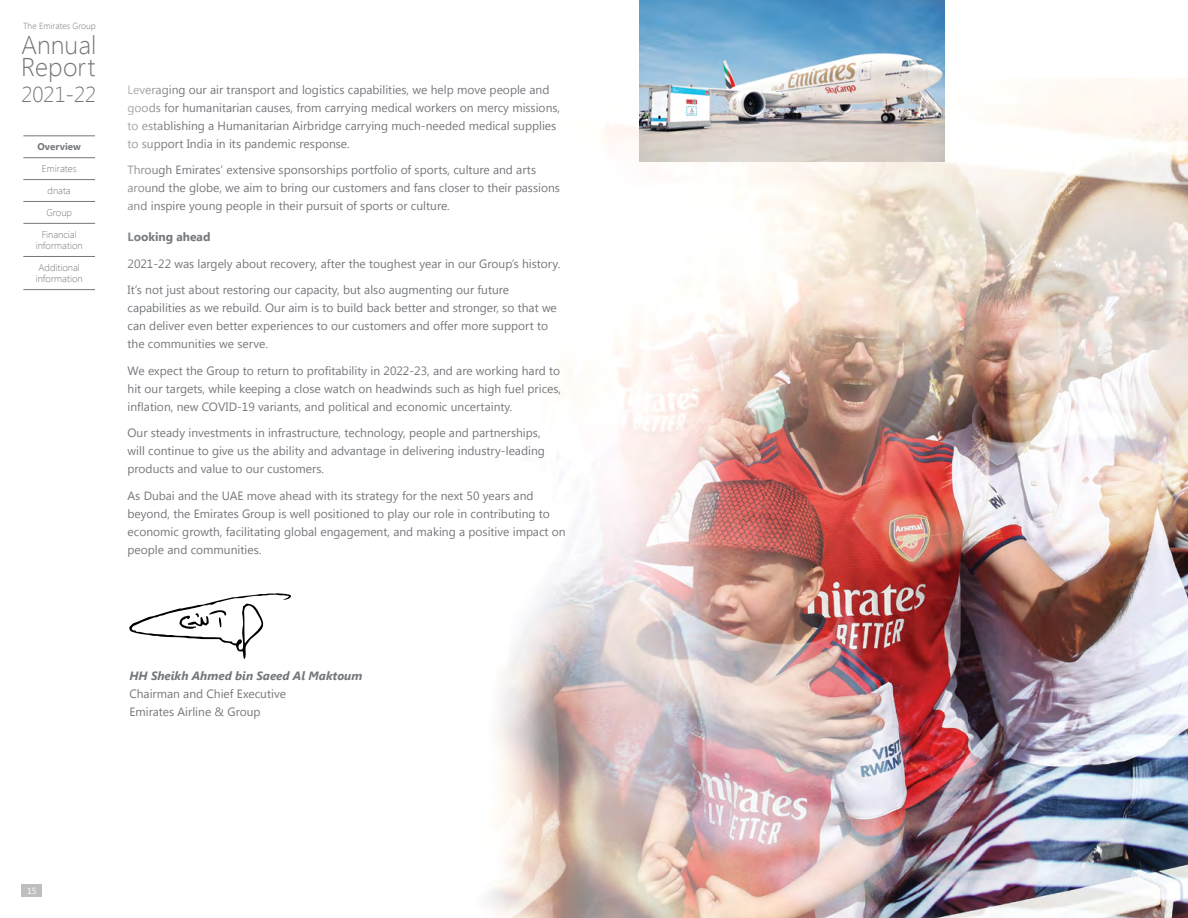
<style>
.page{position:relative;width:1188px;height:918px;background:#fff}
.page>*{position:absolute;margin:0;border:0;box-sizing:border-box;transform-origin:0 0}
.t1{font:300 25.65px/21.6px "Segoe UI";color:#74777b}
.t2{font:300 21.6px "Segoe UI";color:#74777b}
.t3{font:12px/18px "Segoe UI";color:#74777b}
.t4{font:italic 700 12px "Segoe UI";color:#74777b}
.t5{font:700 12px "Segoe UI";color:#74777b}
.t6{font:300 9.75px/11.2px "Segoe UI";color:#74777b;text-align:center}
.t7{font:700 9.75px "Segoe UI";color:#74777b}
.t8{font:9px "Segoe UI";color:#fff}
.t9{font:300 8.7px "Segoe UI";color:#74777b}
.s1{font-size:25.5px}
</style>
<div class="page">
<img style="left:488px;top:78px;width:700px;height:840px">
<svg style="left:244px;top:593px;width:47px;height:66px"></svg>
<img style="left:639px;top:0;width:306px;height:162px">
<hr style="left:23px;top:136px;width:72px;height:1px;background:#74777b">
<hr style="left:23px;top:157px;width:72px;height:1px;background:#74777b">
<hr style="left:23px;top:179px;width:72px;height:1px;background:#74777b">
<hr style="left:23px;top:201px;width:72px;height:1px;background:#74777b">
<hr style="left:23px;top:223px;width:72px;height:1px;background:#74777b">
<hr style="left:23px;top:256px;width:72px;height:1px;background:#74777b">
<hr style="left:23px;top:289px;width:72px;height:1px;background:#74777b">
<div style="left:21px;top:884px;width:21px;height:13px;background:#bcbec0"></div>
<p class="t9" style="left:23px;top:20px;width:74px">The Emirates Group</p>
<h1 class="t1" style="left:21px;top:34px;width:77px">Annual<br>Repo<span class="s1">rt</span></h1>
<h2 class="t2" style="left:21px;top:80px;width:76px">2021-22</h2>
<p class="t7" style="left:38px;top:140px;width:45px">Overview</p>
<p class="t6" style="left:42px;top:163px;width:36px">Emirates</p>
<p class="t6" style="left:48px;top:185px;width:25px">dnata</p>
<p class="t6" style="left:46px;top:207px;width:27px">Group</p>
<p class="t6" style="left:36px;top:228px;width:48px">Financial information</p>
<p class="t6" style="left:36px;top:262px;width:48px;text-align:left">Additional information</p>
<p class="t3" style="left:128px;top:80px;width:434px">Leveraging our air transport and logistics capabilities, we help move people and goods for humanitarian causes, from carrying medical workers on mercy missions, to establishing a Humanitarian Airbridge carrying much-needed medical supplies to support India in its pandemic response.</p>
<p class="t3" style="left:128px;top:161px;width:434px">Through Emirates’ extensive sponsorships portfolio of sports, culture and arts around the globe, we aim to bring our customers and fans closer to their passions and inspire young people in their pursuit of sports or culture.</p>
<p class="t5" style="left:128px;top:228px;width:84px">Looking ahead</p>
<p class="t3" style="left:128px;top:254px;width:434px">2021-22 was largely about recovery, after the toughest year in our Group’s history.</p>
<p class="t3" style="left:128px;top:280px;width:431px">It’s not just about restoring our capacity, but also augmenting our future capabilities as we rebuild. Our aim is to build back better and stronger, so that we can deliver even better experiences to our customers and offer more support to the communities we serve.</p>
<p class="t3" style="left:128px;top:361px;width:435px;text-align:justify">We expect the Group to return to profitability in 2022-23, and are working hard to hit our targets, while keeping a close watch on headwinds such as high fuel prices, inflation, new COVID-19 variants, and political and economic uncertainty.</p>
<p class="t3" style="left:128px;top:423px;width:419px">Our steady investments in infrastructure, technology, people and partnerships, will continue to give us the ability and advantage in delivering industry-leading products and value to our customers.</p>
<p class="t3" style="left:128px;top:486px;width:440px">As Dubai and the UAE move ahead with its strategy for the next 50 years and beyond, the Emirates Group is well positioned to play our role in contributing to economic growth, facilitating global engagement, and making a positive impact on people and communities.</p>
<p class="t4" style="left:129px;top:667px;width:234px">HH Sheikh Ahmed bin Saeed Al Maktoum</p>
<p class="t3" style="left:129px;top:684px;width:158px">Chairman and Chief Executive<br>Emirates Airline &amp; Group</p>
<p class="t8" style="left:27px;top:884px;width:11px">15</p>
</div>
